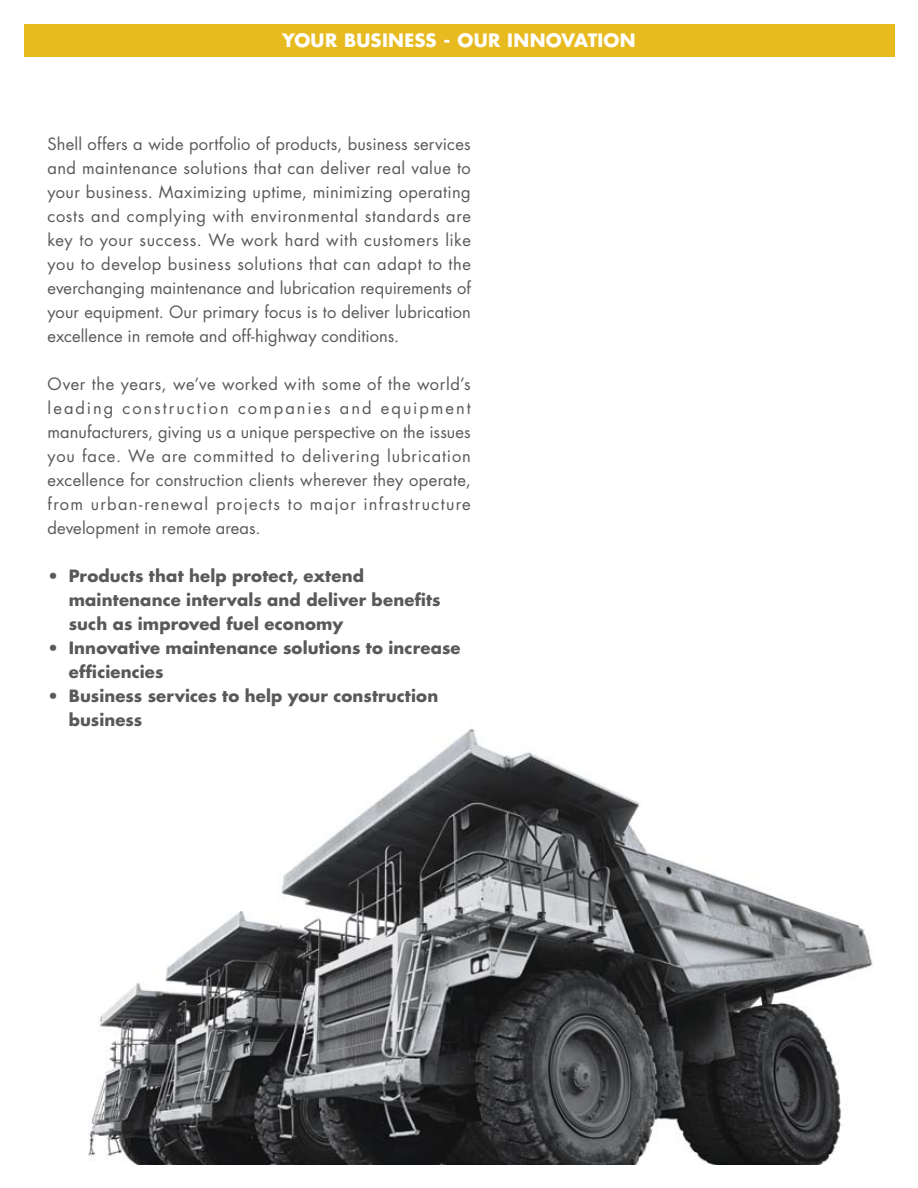
<style>
.page{position:relative;width:918px;height:1188px;background:#fff}
.page>*{position:absolute;margin:0;border:0;box-sizing:border-box;transform-origin:0 0}
.t1{font:700 18px "Futura";letter-spacing:.01em;color:#fff}
.t2{font:16.5px/24px "Futura";letter-spacing:.01em;color:#58595b;text-align:justify}
.t3{font:700 16.5px/24px "Futura";letter-spacing:.01em;color:#58595b}
</style>
<div class="page">
<img style="left:88px;top:728px;width:785px;height:436px">
<div style="left:24px;top:24px;width:870px;height:33px;background:#e7ba20"></div>
<p class="t1" style="left:282px;top:28px;width:15px">YOUR</p>
<p class="t1" style="left:344px;top:28px;width:129px">BUSINESS - OUR</p>
<p class="t1" style="left:507px;top:28px;width:15px">INNO</p>
<p class="t1" style="left:562px;top:28px;width:26px">VATION</p>
<p class="t2" style="left:48px;top:131px;width:425px">Shell offers a wide portfolio of products, business services and maintenance solutions that can deliver real value to your business. Maximizing uptime, minimizing operating costs and complying with environmental standards are key to your success. We work hard with customers like you to develop business solutions that can adapt to the everchanging maintenance and lubrication requirements of your equipment. Our primary focus is to deliver lubrication excellence in remote and off-highway conditions.</p>
<p class="t2" style="left:48px;top:371px;width:425px">Over the years, we’ve worked with some of the world’s leading construction companies and equipment manufacturers, giving us a unique perspective on the issues you face. We are committed to delivering lubrication excellence for construction clients wherever they operate, from urban-renewal projects to major infrastructure development in remote areas.</p>
<p class="t3" style="left:69px;top:563px;width:373px;text-indent:-21px">• Products that help protect, extend maintenance intervals and deliver benefits such as improved fuel economy</p>
<p class="t3" style="left:69px;top:635px;width:393px;text-indent:-21px">• Innovative maintenance solutions to increase efficiencies</p>
<p class="t3" style="left:69px;top:683px;width:371px;text-indent:-21px">• Business services to help your construction business</p>
</div>
